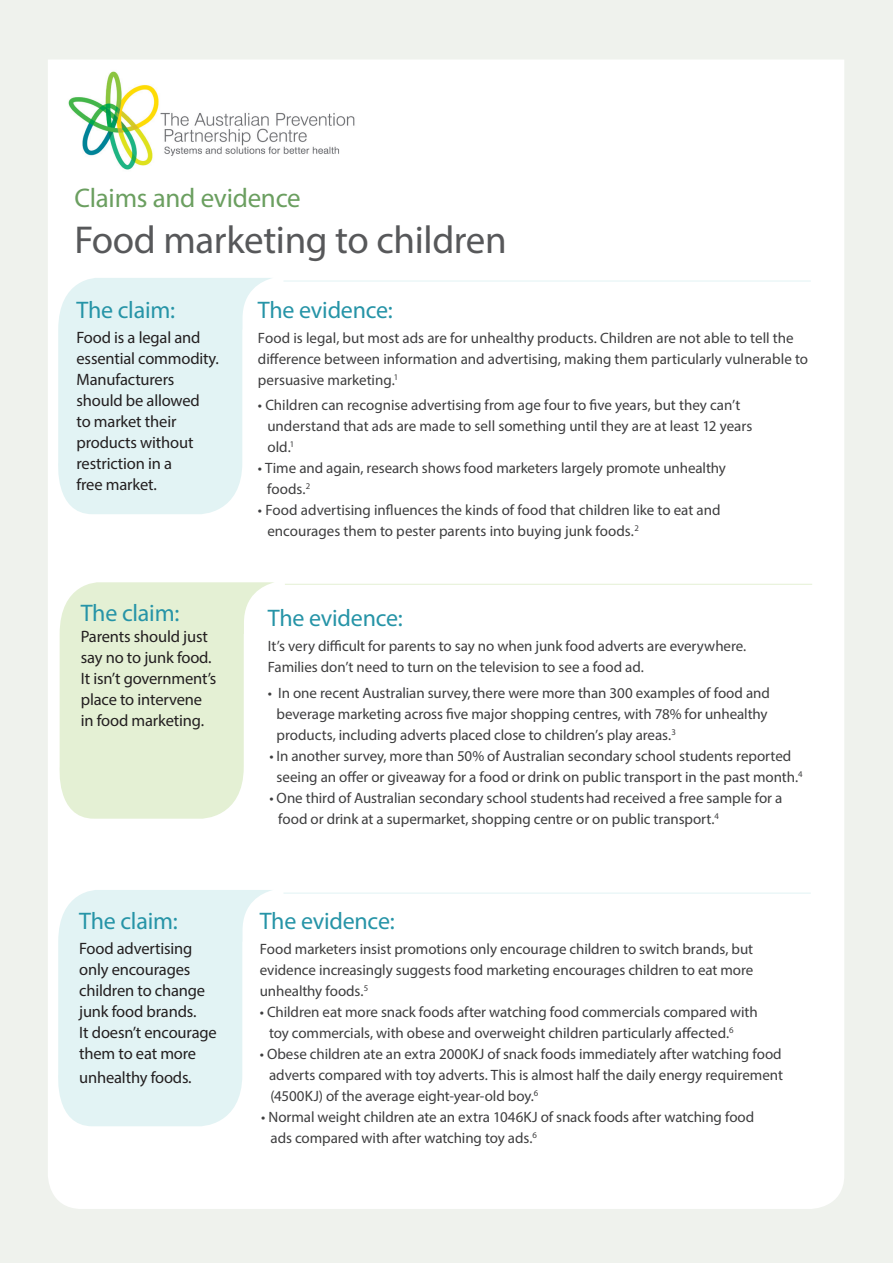
<style>
.page{position:relative;width:893px;height:1263px;background:#eff2ed}
.page>*{position:absolute;margin:0;border:0;box-sizing:border-box;transform-origin:0 0}
.t1{font:39px "Myriad Pro";letter-spacing:-.01em;color:#57585a}
.t2{font:27px "Myriad Pro";letter-spacing:-.01em;color:#6b9f60}
.t3{font:24px "Myriad Pro";letter-spacing:-.01em;color:#2694a7}
.t4{font:16.5px/21px "Myriad Pro";letter-spacing:-.01em;color:#231f20}
.t5{font:15px/21px "Myriad Pro";letter-spacing:-.005em;color:#3e3e3f}
</style>
<div class="page">
<div style="left:48px;top:60px;width:796px;height:1149px;background:#fff"></div>
<img style="left:60px;top:65px;width:304px;height:111px">
<hr style="left:285px;top:584px;width:527px;height:1px;background:#e4f0d4">
<hr style="left:283px;top:281px;width:528px;height:1px;background:#e2f3f4">
<hr style="left:283px;top:893px;width:528px;height:1px;background:#e2f3f4">
<svg style="left:56px;top:582px;width:219px;height:237px;background:#e8f2db"></svg>
<svg style="left:54px;top:278px;width:219px;height:236px;fill:#e2f3f4"></svg>
<svg style="left:54px;top:890px;width:219px;height:236px;fill:#e2f3f4"></svg>
<p class="t2" style="left:74px;top:181px;width:228px">Claims and evidence</p>
<p class="t1" style="left:74px;top:216px;width:434px">Food marketing to children</p>
<p class="t3" style="left:77px;top:295px;width:100px">The claim:</p>
<p class="t4" style="left:77px;top:327px;width:144px">Food is a legal and essential commodity.<br>Manufacturers should be allowed<br>to market their products without restriction in a<br>free market.</p>
<p class="t3" style="left:81px;top:598px;width:100px">The claim:</p>
<p class="t4" style="left:81px;top:626px;width:137px">Parents should just say no to junk food.<br>It isn’t government’s place to intervene in food marketing.</p>
<p class="t3" style="left:79px;top:906px;width:100px">The claim:</p>
<p class="t4" style="left:79px;top:938px;width:139px">Food advertising only encourages children to change junk food brands.<br>It doesn’t encourage them to eat more</p>
<p class="t4" style="left:79px;top:1067px;width:114px">unhealthy foods.</p>
<p class="t3" style="left:258px;top:295px;width:136px">The evidence:</p>
<p class="t5" style="left:258px;top:327px;width:552px">Food is legal, but most ads are for unhealthy products. Children are not able to tell the difference between information and advertising, making them particularly vulnerable to persuasive marketing.<sup>1</sup></p>
<p class="t5" style="left:267px;top:394px;width:487px;text-indent:-9px">• Children can recognise advertising from age four to five years, but they can’t understand that ads are made to sell something until they are at least 12 years old.<sup>1</sup></p>
<p class="t5" style="left:267px;top:457px;width:460px;text-indent:-9px">• Time and again, research shows food marketers largely promote unhealthy foods.<sup>2</sup></p>
<p class="t5" style="left:267px;top:499px;width:455px;text-indent:-9px">• Food advertising influences the kinds of food that children like to eat and encourages them to pester parents into buying junk foods.<sup>2</sup></p>
<p class="t3" style="left:268px;top:603px;width:136px">The evidence:</p>
<p class="t5" style="left:268px;top:635px;width:480px">It’s very difficult for parents to say no when junk food adverts are everywhere.<br>Families don’t need to turn on the television to see a food ad.</p>
<p class="t5" style="left:277px;top:682px;width:495px;text-indent:-9px">• In one recent Australian survey,there were more than 300 examples of food and beverage marketing across five major shopping centres, with 78% for unhealthy products, including adverts placed close to children’s play areas.<sup>3</sup></p>
<p class="t5" style="left:277px;top:745px;width:527px;text-indent:-7px">• In another survey, more than 50% of Australian secondary school students reported seeing an offer or giveaway for a food or drink on public transport in the past month.<sup>4</sup></p>
<p class="t5" style="left:278px;top:787px;width:506px;text-indent:-9px">• One third of Australian secondary school studentshad received a free sample for a food or drink at a supermarket, shopping centre or on public transport.<sup>4</sup></p>
<p class="t3" style="left:260px;top:906px;width:136px">The evidence:</p>
<p class="t5" style="left:260px;top:938px;width:495px;text-align:justify">Food marketers insist promotions only encourage children to switch brands, but evidence increasingly suggests food marketing encourages children to eat more unhealthy foods.<sup>5</sup></p>
<p class="t5" style="left:269px;top:1001px;width:490px;text-indent:-9px">• Children eat more snack foods after watching food commercials compared with toy commercials, with obese and overweight children particularly affected.<sup>6</sup></p>
<p class="t5" style="left:269px;top:1043px;width:515px;text-align:justify;text-indent:-9px">• Obese children ate an extra 2000KJ of snack foods immediately after watching food adverts compared with toy adverts. This is almost half the daily energy requirement (4500KJ) of the average eight-year-old boy.<sup>6</sup></p>
<p class="t5" style="left:271px;top:1106px;width:485px;text-indent:-9px">• Normal weight children ate an extra 1046KJ of snack foods after watching food ads compared with after watching toy ads.<sup>6</sup></p>
</div>
